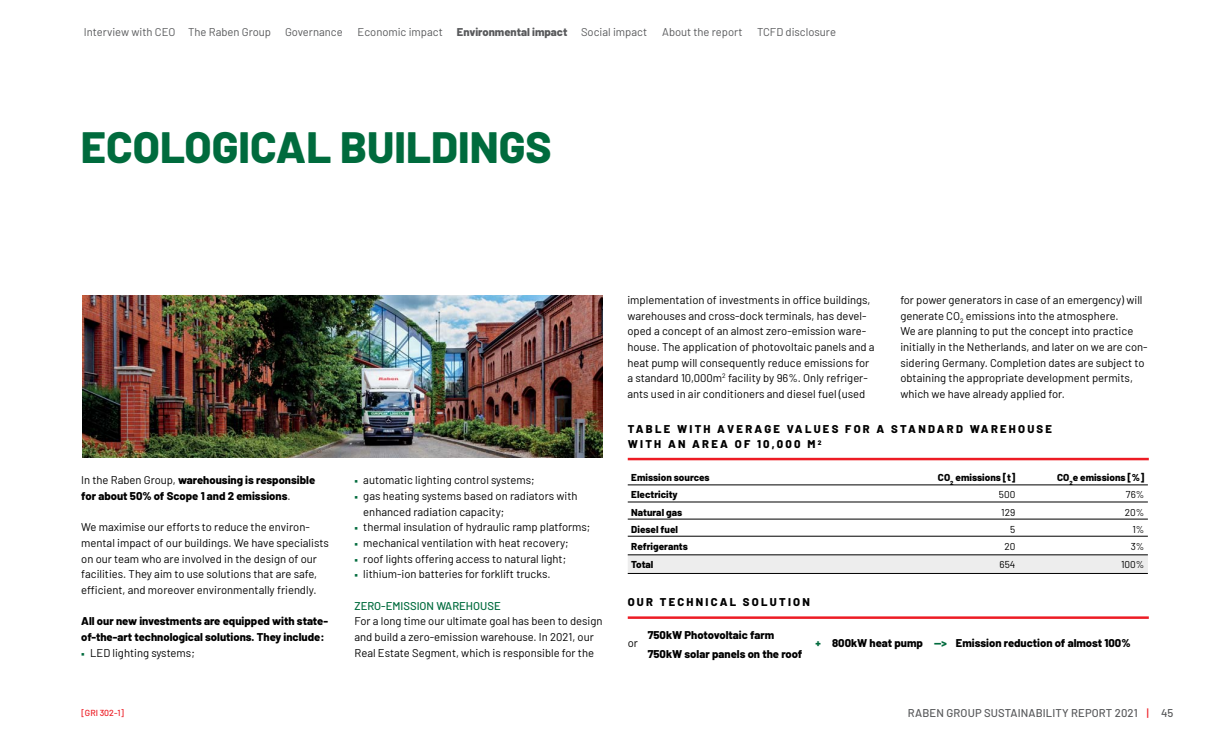
<style>
.page{position:relative;width:1230px;height:745px;background:#fff}
.page>*{position:absolute;margin:0;border:0;box-sizing:border-box;transform-origin:0 0}
.t1{font:800 43.75px "Barlow";color:#006b3d}
.t2{font:11.25px/15.6px "Barlow";color:#000}
.t3{font:800 11.25px/15.6px "Barlow";color:#000}
.t4{font:11.25px "Barlow";color:#58595b}
.t5{font:800 11.25px/15.6px "Barlow";letter-spacing:.2em;color:#000}
.t6{font:500 11.25px "Barlow";letter-spacing:.01em;color:#58595b}
.t7{font:500 11.25px "Barlow";color:#006b3d}
.t8{font:800 11.25px "Barlow";color:#58595b}
.t9{font:800 10px "Barlow";color:#000}
.t10{font:10px "Barlow";color:#000}
.t11{font:500 8.75px "Barlow";color:#ed1c24}
.s1{font-weight:400}
.s2{font-family:"Garamond Premr Pro";color:#006b3d}
.s3{color:#006b3d}
.s4{color:#ed1c24}
</style>
<div class="page">
<div style="left:628px;top:555px;width:519px;height:17px;background:#ededed"></div>
<hr style="left:628px;top:484px;width:519px;height:1px;background:#000">
<hr style="left:628px;top:501px;width:519px;height:1px;background:#000">
<hr style="left:628px;top:518px;width:519px;height:1px;background:#000">
<hr style="left:628px;top:535px;width:519px;height:1px;background:#000">
<hr style="left:628px;top:554px;width:519px;height:1px;background:#000">
<hr style="left:628px;top:572px;width:519px;height:1px;background:#000">
<hr style="left:628px;top:457px;width:520px;height:3px;background:#ed1c24">
<hr style="left:628px;top:616px;width:520px;height:2px;background:#ed1c24">
<img style="left:82px;top:295px;width:520px;height:162px">
<p class="t4" style="left:285px;top:24px;width:59px">Governance</p>
<p class="t4" style="left:357px;top:24px;width:87px">Economic impact</p>
<p class="t8" style="left:457px;top:24px;width:112px">Environmental impact</p>
<p class="t4" style="left:662px;top:24px;width:82px">About the report</p>
<p class="t4" style="left:84px;top:24px;width:189px">Interview with CEO The Raben Group</p>
<p class="t4" style="left:581px;top:24px;width:68px">Social impact</p>
<p class="t4" style="left:757px;top:24px;width:80px">TCFD disclosure</p>
<h1 class="t1" style="left:81px;top:119px;width:472px">ECOLOGICAL BUILDINGS</h1>
<p class="t2" style="left:627px;top:291px;width:249px">implementation of investments in office buildings, warehouses and cross-dock terminals, has devel&shy;oped a concept of an almost zero-emission ware&shy;house. The application of photovoltaic panels and a heat pump will consequently reduce emissions for a standard 10,000m<sup>2</sup> facility by 96%. Only refriger&shy;ants used in air conditioners and diesel fuel (used</p>
<p class="t2" style="left:900px;top:291px;width:249px">for power generators in case of an emergency) will generate CO<sub>2</sub> emissions into the atmosphere.<br>We are planning to put the concept into practice initially in the Netherlands, and later on we are con&shy;sidering Germany. Completion dates are subject to obtaining the appropriate development permits, which we have already applied for.</p>
<p class="t3" style="left:81px;top:472px;width:235px"><span class="s1">In the Raben Group,</span> warehousing is responsible for about 50% of Scope 1 and 2 emissions<span class="s1">.</span></p>
<p class="t2" style="left:81px;top:518px;width:249px">We maximise our efforts to reduce the environ&shy;mental impact of our buildings. We have specialists on our team who are involved in the design of our facilities. They aim to use solutions that are safe, efficient, and moreover environmentally friendly.</p>
<p class="t3" style="left:81px;top:612px;width:248px">All our new investments are equipped with state&shy;of-the-art technological solutions. They include:</p>
<p class="t2" style="left:81px;top:643px;width:115px"><span class="s2">■</span> LED lighting systems;</p>
<p class="t11" style="left:81px;top:707px;width:44px">[GRI 302-1]</p>
<p class="t2" style="left:354px;top:472px;width:182px"><span class="s2">■</span> automatic lighting control systems;</p>
<p class="t2" style="left:363px;top:487px;width:216px;text-indent:-9px"><span class="s2">■</span> gas heating systems based on radiators with enhanced radiation capacity;</p>
<p class="t2" style="left:354px;top:518px;width:237px"><span class="s2">■</span> thermal insulation of hydraulic ramp platforms;</p>
<p class="t2" style="left:354px;top:534px;width:216px"><span class="s2">■</span> mechanical ventilation with heat recovery;</p>
<p class="t2" style="left:354px;top:550px;width:213px"><span class="s2">■</span> roof lights offering access to natural light;</p>
<p class="t2" style="left:354px;top:565px;width:198px"><span class="s2">■</span> lithium-ion batteries for forklift trucks.</p>
<p class="t7" style="left:354px;top:598px;width:148px">ZERO-EMISSION WAREHOUSE</p>
<p class="t2" style="left:354px;top:612px;width:250px">For a long time our ultimate goal has been to design and build a zero-emission warehouse. In 2021, our<br>Real Estate Segment, which is responsible for the</p>
<p class="t5" style="left:628px;top:420px;width:426px">TABLE WITH AVERAGE VALUES FOR A STANDARD WAREHOUSE<br>WITH AN AREA OF 10,000 M <sup>2</sup></p>
<p class="t9" style="left:631px;top:471px;width:80px">Emission sources</p>
<p class="t9" style="left:938px;top:471px;width:79px">CO<sub>2</sub> emissions [t]</p>
<p class="t9" style="left:1057px;top:471px;width:89px">CO<sub>2</sub>e emissions [%]</p>
<p class="t9" style="left:631px;top:488px;width:48px">Electricity</p>
<p class="t10" style="left:999px;top:488px;width:18px">500</p>
<p class="t10" style="left:1126px;top:488px;width:20px">76%</p>
<p class="t9" style="left:631px;top:505px;width:52px">Natural gas</p>
<p class="t10" style="left:1001px;top:505px;width:16px">129</p>
<p class="t10" style="left:1124px;top:505px;width:21px">20%</p>
<p class="t9" style="left:631px;top:522px;width:48px">Diesel fuel</p>
<p class="t10" style="left:1010px;top:522px;width:7px">5</p>
<p class="t10" style="left:1132px;top:522px;width:13px">1%</p>
<p class="t9" style="left:631px;top:539px;width:58px">Refrigerants</p>
<p class="t10" style="left:1004px;top:539px;width:13px">20</p>
<p class="t10" style="left:1130px;top:539px;width:15px">3%</p>
<p class="t9" style="left:631px;top:558px;width:24px">Total</p>
<p class="t10" style="left:999px;top:558px;width:17px">654</p>
<p class="t10" style="left:1121px;top:558px;width:25px">100%</p>
<p class="t5" style="left:628px;top:593px;width:184px">OUR TECHNICAL SOLUTION</p>
<p class="t3" style="left:648px;top:624px;width:156px;line-height:18.8px">750kW Photovoltaic farm<br>750kW solar panels on the roof</p>
<p class="t2" style="left:628px;top:634px;width:12px">or</p>
<p class="t3" style="left:815px;top:634px;width:317px"><span class="s3">+</span> 800kW heat pump <span class="s3">--&gt;</span> Emission reduction of almost 100%</p>
<p class="t6" style="left:908px;top:705px;width:267px">RABEN GROUP SUSTAINABILITY REPORT 2021 <span class="s4">|</span> 45</p>
</div>
